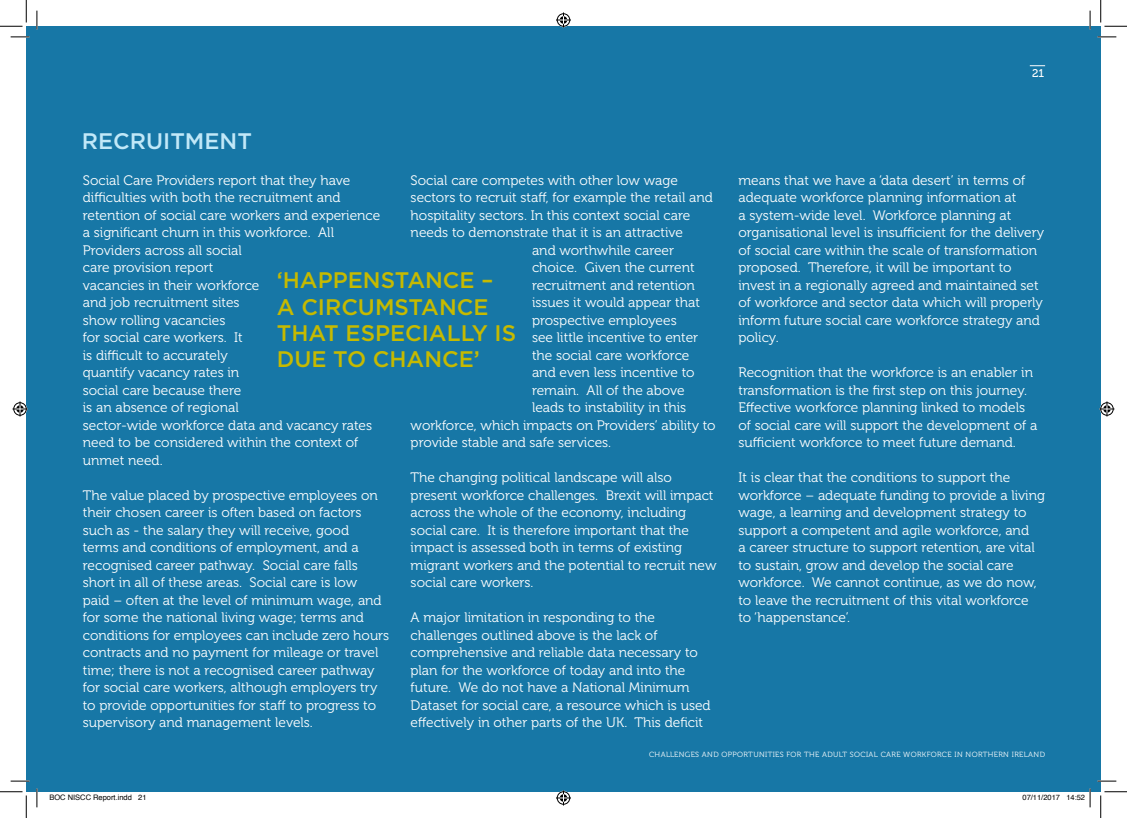
<style>
.page{position:relative;width:1127px;height:818px;background:#fff}
.page>*{position:absolute;margin:0;border:0;box-sizing:border-box;transform-origin:0 0}
.Body_Copy{font:500 22.5px/26.2px "Gotham";color:#c6ba00}
.Body_Copy-2{font:500 22.5px "Gotham";color:#c1e8f8}
.Body_Copy-3{font:13.75px/17.5px "Museo 300";color:#fff}
.t1{font:11.25px "Museo 500";color:#fff}
.t2{font:7.5px "Museo 300";letter-spacing:.05em;color:#fff}
.t3{font:7.5px "Helvetica";color:#000}
</style>
<div class="page">
<div style="left:26px;top:26px;width:1074px;height:766px;background:#1777a6"></div>
<svg style="left:1029px;top:65px;width:15px;height:1px"></svg>
<svg style="left:11px;top:36px;width:18px;height:2px"></svg>
<svg style="left:1097px;top:36px;width:18px;height:2px"></svg>
<svg style="left:11px;top:780px;width:18px;height:2px"></svg>
<svg style="left:1097px;top:780px;width:18px;height:2px"></svg>
<svg style="left:36px;top:11px;width:2px;height:18px"></svg>
<svg style="left:36px;top:788px;width:2px;height:19px"></svg>
<svg style="left:1089px;top:11px;width:1px;height:18px"></svg>
<svg style="left:0;top:0;width:27px;height:27px"></svg>
<svg style="left:0;top:791px;width:27px;height:27px"></svg>
<svg style="left:1100px;top:0;width:26px;height:27px"></svg>
<svg style="left:1100px;top:791px;width:26px;height:27px"></svg>
<svg style="left:556px;top:13px;width:15px;height:15px"></svg>
<svg style="left:556px;top:790px;width:15px;height:15px"></svg>
<svg style="left:13px;top:401px;width:15px;height:15px"></svg>
<svg style="left:1099px;top:401px;width:15px;height:15px"></svg>
<svg style="left:1089px;top:788px;width:1px;height:19px"></svg>
<p class="t1" style="left:1031px;top:67px;width:14px">21</p>
<p class="Body_Copy-2" style="left:82px;top:128px;width:171px">RECRUITMENT</p>
<p class="Body_Copy-3" style="left:83px;top:172px;width:299px">Social Care Providers report that they have difficulties with both the recruitment and retention of social care workers and experience a significant churn in this workforce. All<br>Providers across all social<br>care provision report<br>vacancies in their workforce<br>and job recruitment sites<br>show rolling vacancies<br>for social care workers. It<br>is difficult to accurately<br>quantify vacancy rates in<br>social care because there<br>is an absence of regional<br>sector-wide workforce data and vacancy rates need to be considered within the context of unmet need.</p>
<p class="Body_Copy-3" style="left:83px;top:487px;width:308px">The value placed by prospective employees on their chosen career is often based on factors such as - the salary they will receive, good<br>terms and conditions of employment, and a recognised career pathway. Social care falls short in all of these areas. Social care is low<br>paid – often at the level of minimum wage, and for some the national living wage; terms and conditions for employees can include zero hours contracts and no payment for mileage or travel time; there is not a recognised career pathway for social care workers, although employers try to provide opportunities for staff to progress to supervisory and management levels.</p>
<p class="Body_Copy-3" style="left:410px;top:172px;width:269px">Social care competes with other low wage</p>
<p class="Body_Copy-3" style="left:410px;top:189px;width:304px">sectors to recruit staff, for example the retail and</p>
<p class="Body_Copy-3" style="left:410px;top:207px;width:281px">hospitality sectors. In this context social care</p>
<p class="Body_Copy-3" style="left:410px;top:224px;width:274px">needs to demonstrate that it is an attractive</p>
<p class="Body_Copy-3" style="left:532px;top:242px;width:143px">and worthwhile career</p>
<p class="Body_Copy-3" style="left:532px;top:259px;width:164px">choice. Given the current</p>
<p class="Body_Copy-3" style="left:532px;top:277px;width:164px">recruitment and retention</p>
<p class="Body_Copy-3" style="left:532px;top:294px;width:169px">issues it would appear that</p>
<p class="Body_Copy-3" style="left:532px;top:312px;width:146px">prospective employees</p>
<p class="Body_Copy-3" style="left:532px;top:329px;width:168px">see little incentive to enter</p>
<p class="Body_Copy-3" style="left:532px;top:347px;width:159px">the social care workforce</p>
<p class="Body_Copy-3" style="left:532px;top:364px;width:164px">and even less incentive to</p>
<p class="Body_Copy-3" style="left:532px;top:382px;width:154px">remain. All of the above</p>
<p class="Body_Copy-3" style="left:532px;top:399px;width:156px">leads to instability in this</p>
<p class="Body_Copy-3" style="left:410px;top:417px;width:306px">workforce, which impacts on Providers’ ability to</p>
<p class="Body_Copy-3" style="left:410px;top:434px;width:202px">provide stable and safe services.</p>
<p class="Body_Copy-3" style="left:410px;top:469px;width:307px">The changing political landscape will also present workforce challenges. Brexit will impact across the whole of the economy, including social care. It is therefore important that the impact is assessed both in terms of existing migrant workers and the potential to recruit new social care workers.</p>
<p class="Body_Copy-3" style="left:410px;top:609px;width:301px">A major limitation in responding to the challenges outlined above is the lack of comprehensive and reliable data necessary to plan for the workforce of today and into the future. We do not have a National Minimum Dataset for social care, a resource which is used effectively in other parts of the UK. This deficit</p>
<p class="Body_Copy" style="left:277px;top:267px;width:241px">‘HAPPENSTANCE –<br>A CIRCUMSTANCE<br>THAT ESPECIALLY IS<br>DUE TO CHANCE’</p>
<p class="Body_Copy-3" style="left:738px;top:172px;width:307px">means that we have a ‘data desert’ in terms of adequate workforce planning information at<br>a system-wide level. Workforce planning at organisational level is insufficient for the delivery of social care within the scale of transformation proposed. Therefore, it will be important to invest in a regionally agreed and maintained set of workforce and sector data which will properly inform future social care workforce strategy and policy.</p>
<p class="Body_Copy-3" style="left:738px;top:364px;width:300px">Recognition that the workforce is an enabler in transformation is the first step on this journey.<br>Effective workforce planning linked to models of social care will support the development of a sufficient workforce to meet future demand.</p>
<p class="Body_Copy-3" style="left:738px;top:469px;width:308px">It is clear that the conditions to support the workforce – adequate funding to provide a living wage, a learning and development strategy to support a competent and agile workforce, and<br>a career structure to support retention, are vital to sustain, grow and develop the social care workforce. We cannot continue, as we do now, to leave the recruitment of this vital workforce<br>to ‘happenstance’.</p>
<p class="t2" style="left:649px;top:750px;width:397px">CHALLENGES AND OPPORTUNITIES FOR THE ADULT SOCIAL CARE WORKFORCE IN NORTHERN IRELAND</p>
<p class="t3" style="left:49px;top:791px;width:99px">BOC NISCC Report.indd 21</p>
<p class="t3" style="left:1022px;top:791px;width:64px">07/11/2017 14:52</p>
</div>
